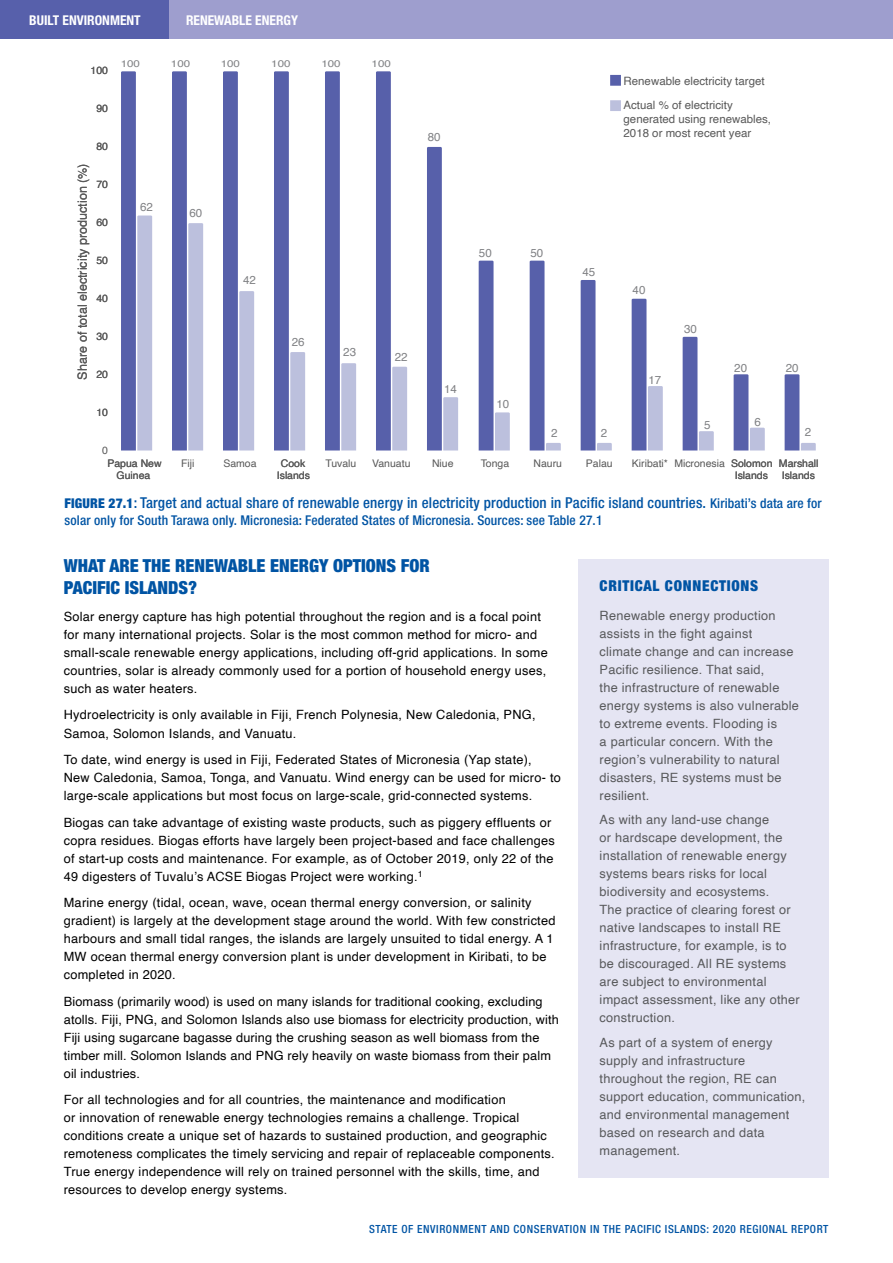
<style>
.page{position:relative;width:893px;height:1263px;background:#fff}
.page>*{position:absolute;margin:0;border:0;box-sizing:border-box;transform-origin:0 0}
.t1{font:900 condensed 18px/22.5px "Helvetica Neue LT Pro";color:#0054a4}
.t2{font:500 condensed 15px "Helvetica Neue LT Pro";letter-spacing:.01em;color:#0054a4}
.t3{font:900 condensed 15px "Helvetica Neue LT Pro";letter-spacing:.05em;color:#0054a4}
.t4{font:500 condensed 13.5px "Helvetica Neue LT Pro";letter-spacing:.01em;color:#0054a4}
.t5{font:700 condensed 13.5px "Helvetica Neue LT Pro";color:#fff}
.t6{font:12.75px/18px "Helvetica";letter-spacing:.02em;color:#000}
.t7{font:12.75px/18px "Helvetica";letter-spacing:.02em;color:#58595b}
.t8{font:12.6px "Helvetica";color:#595959}
.t9{font:11.55px/24.3px "Helvetica";color:#595959}
.t10{font:11.55px "Helvetica";color:#808184}
.t11{font:500 condensed 11.25px "Helvetica Neue LT Pro";letter-spacing:.05em;color:#0054a4}
.t12{font:10.5px/11.6px "Helvetica";color:#595959;text-align:center}
.t13{font:9.75px "Helvetica";color:#808184;scale:1.19 1}
.s1{font-weight:900;font-size:13.5px}
.s2{font-size:13.5px}
</style>
<div class="page">
<div style="left:578px;top:559px;width:250px;height:619px;background:#e5e5f3"></div>
<div style="left:18px;top:0;width:875px;height:38px;background:#9e9ece"></div>
<div style="left:0;top:0;width:168px;height:38px;background:#5760ab"></div>
<svg style="left:121px;top:71px;width:32px;height:379px"></svg>
<svg style="left:172px;top:71px;width:32px;height:379px"></svg>
<svg style="left:223px;top:71px;width:32px;height:379px"></svg>
<svg style="left:274px;top:71px;width:32px;height:379px"></svg>
<svg style="left:325px;top:71px;width:31px;height:379px"></svg>
<svg style="left:376px;top:71px;width:31px;height:379px"></svg>
<svg style="left:427px;top:147px;width:31px;height:303px"></svg>
<svg style="left:478px;top:260px;width:32px;height:190px"></svg>
<svg style="left:631px;top:298px;width:32px;height:152px"></svg>
<svg style="left:682px;top:336px;width:32px;height:114px"></svg>
<svg style="left:733px;top:374px;width:32px;height:76px"></svg>
<svg style="left:529px;top:260px;width:32px;height:190px"></svg>
<svg style="left:580px;top:280px;width:32px;height:170px"></svg>
<svg style="left:784px;top:374px;width:32px;height:76px"></svg>
<div style="left:611px;top:76px;width:9px;height:9px;background:#5760aa"></div>
<div style="left:610px;top:75px;width:11px;height:11px;border:2px solid #5760aa"></div>
<div style="left:611px;top:101px;width:9px;height:9px;background:#bcc0dd"></div>
<p class="t5" style="left:29px;top:12px;width:113px">BUILT ENVIRONMENT</p>
<p class="t5" style="left:186px;top:12px;width:114px">RENEWABLE ENERGY</p>
<p class="t12" style="left:91px;top:65px;width:19px">100</p>
<p class="t12" style="left:96px;top:103px;width:13px">90</p>
<p class="t12" style="left:96px;top:141px;width:13px">80</p>
<p class="t8" style="left:73px;top:379px;width:218px;rotate:-90deg">Share of total electricity production (%)</p>
<p class="t12" style="left:96px;top:179px;width:13px">70</p>
<p class="t12" style="left:96px;top:217px;width:13px">60</p>
<p class="t12" style="left:96px;top:255px;width:13px">50</p>
<p class="t12" style="left:96px;top:293px;width:13px">40</p>
<p class="t12" style="left:96px;top:331px;width:13px">30</p>
<p class="t12" style="left:96px;top:369px;width:13px">20</p>
<p class="t12" style="left:96px;top:406px;width:13px">10</p>
<p class="t12" style="left:102px;top:444px;width:7px">0</p>
<p class="t13" style="left:121px;top:56px;width:18px">100</p>
<p class="t13" style="left:171px;top:56px;width:18px">100</p>
<p class="t13" style="left:221px;top:56px;width:18px">100</p>
<p class="t13" style="left:271px;top:56px;width:18px">100</p>
<p class="t13" style="left:321px;top:56px;width:18px">100</p>
<p class="t13" style="left:372px;top:56px;width:18px">100</p>
<p class="t10" style="left:140px;top:198px;width:14px">62</p>
<p class="t10" style="left:189px;top:204px;width:14px">60</p>
<p class="t10" style="left:243px;top:271px;width:14px">42</p>
<p class="t10" style="left:292px;top:333px;width:14px">26</p>
<p class="t10" style="left:343px;top:343px;width:14px">23</p>
<p class="t10" style="left:395px;top:348px;width:14px">22</p>
<p class="t12" style="left:107px;top:458px;width:56px">Papua New</p>
<p class="t12" style="left:181px;top:458px;width:15px">Fiji</p>
<p class="t12" style="left:223px;top:458px;width:35px">Samoa</p>
<p class="t12" style="left:117px;top:470px;width:35px">Guinea</p>
<p class="t12" style="left:281px;top:458px;width:26px">Cook</p>
<p class="t12" style="left:325px;top:458px;width:33px">Tuvalu</p>
<p class="t12" style="left:372px;top:458px;width:40px">Vanuatu</p>
<p class="t12" style="left:277px;top:470px;width:35px">Islands</p>
<p class="t10" style="left:428px;top:128px;width:14px">80</p>
<p class="t9" style="left:624px;top:69px;width:143px">Renewable electricity target<br>Actual % of electricity</p>
<p class="t9" style="left:624px;top:112px;width:149px;line-height:14px">generated using renewables,<br>2018 or most recent year</p>
<p class="t10" style="left:479px;top:244px;width:14px">50</p>
<p class="t10" style="left:530px;top:244px;width:14px">50</p>
<p class="t10" style="left:582px;top:263px;width:14px">45</p>
<p class="t10" style="left:444px;top:380px;width:14px">14</p>
<p class="t10" style="left:496px;top:395px;width:14px">10</p>
<p class="t10" style="left:551px;top:424px;width:8px">2</p>
<p class="t10" style="left:601px;top:424px;width:8px">2</p>
<p class="t10" style="left:633px;top:281px;width:14px">40</p>
<p class="t10" style="left:648px;top:371px;width:14px">17</p>
<p class="t10" style="left:684px;top:320px;width:14px">30</p>
<p class="t10" style="left:704px;top:416px;width:8px">5</p>
<p class="t10" style="left:734px;top:359px;width:14px">20</p>
<p class="t10" style="left:786px;top:359px;width:14px">20</p>
<p class="t10" style="left:754px;top:413px;width:8px">6</p>
<p class="t10" style="left:805px;top:423px;width:8px">2</p>
<p class="t12" style="left:432px;top:458px;width:23px">Niue</p>
<p class="t12" style="left:731px;top:458px;width:43px">Solomon<br>Islands</p>
<p class="t12" style="left:481px;top:458px;width:30px">Tonga</p>
<p class="t12" style="left:534px;top:458px;width:30px">Nauru</p>
<p class="t12" style="left:586px;top:458px;width:28px">Palau</p>
<p class="t12" style="left:632px;top:458px;width:95px">Kiribati* Micronesia</p>
<p class="t12" style="left:779px;top:458px;width:41px;text-align:left">Marshall<br>Islands</p>
<p class="t2" style="left:65px;top:494px;width:758px"><span class="s1">FIGURE 27.1</span>: Target and actual share of renewable energy in electricity production in Pacific island countries. <span class="s2">Kiribati’s data are for</span></p>
<p class="t4" style="left:65px;top:512px;width:539px">solar only for South Tarawa only. Micronesia: Federated States of Micronesia. Sources: see Table 27.1</p>
<h1 class="t1" style="left:64px;top:554px;width:367px">WHAT ARE THE RENEWABLE ENERGY OPTIONS FOR<br>PACIFIC ISLANDS?</h1>
<p class="t6" style="left:64px;top:608px;width:486px">Solar energy capture has high potential throughout the region and is a focal point for many international projects. Solar is the most common method for micro- and small-scale renewable energy applications, including off-grid applications. In some countries, solar is already commonly used for a portion of household energy uses, such as water heaters.</p>
<p class="t6" style="left:64px;top:706px;width:473px">Hydroelectricity is only available in Fiji, French Polynesia, New Caledonia, PNG,<br>Samoa, Solomon Islands, and Vanuatu.</p>
<p class="t6" style="left:64px;top:751px;width:499px">To date, wind energy is used in Fiji, Federated States of Micronesia (Yap state),<br>New Caledonia, Samoa, Tonga, and Vanuatu. Wind energy can be used for micro- to large-scale applications but most focus on large-scale, grid-connected systems.</p>
<p class="t6" style="left:64px;top:813px;width:492px">Biogas can take advantage of existing waste products, such as piggery effluents or copra residues. Biogas efforts have largely been project-based and face challenges of start-up costs and maintenance. For example, as of October 2019, only 22 of the 49 digesters of Tuvalu’s ACSE Biogas Project were working.<sup>1</sup></p>
<p class="t6" style="left:64px;top:894px;width:493px">Marine energy (tidal, ocean, wave, ocean thermal energy conversion, or salinity gradient) is largely at the development stage around the world. With few constricted harbours and small tidal ranges, the islands are largely unsuited to tidal energy. A 1<br>MW ocean thermal energy conversion plant is under development in Kiribati, to be completed in 2020.</p>
<p class="t6" style="left:64px;top:992px;width:497px">Biomass (primarily wood) is used on many islands for traditional cooking, excluding atolls. Fiji, PNG, and Solomon Islands also use biomass for electricity production, with Fiji using sugarcane bagasse during the crushing season as well biomass from the timber mill. Solomon Islands and PNG rely heavily on waste biomass from their palm oil industries.</p>
<p class="t6" style="left:64px;top:1091px;width:492px">For all technologies and for all countries, the maintenance and modification<br>or innovation of renewable energy technologies remains a challenge. Tropical conditions create a unique set of hazards to sustained production, and geographic remoteness complicates the timely servicing and repair of replaceable components.<br>True energy independence will rely on trained personnel with the skills, time, and resources to develop energy systems.</p>
<p class="t3" style="left:600px;top:576px;width:160px">CRITICAL CONNECTIONS</p>
<p class="t7" style="left:600px;top:607px;width:201px">Renewable energy production assists in the fight against<br>climate change and can increase<br>Pacific resilience. That said,<br>the infrastructure of renewable energy systems is also vulnerable to extreme events. Flooding is<br>a particular concern. With the region’s vulnerability to natural disasters, RE systems must be resilient.</p>
<p class="t7" style="left:600px;top:811px;width:202px">As with any land-use change<br>or hardscape development, the installation of renewable energy systems bears risks for local biodiversity and ecosystems.<br>The practice of clearing forest or native landscapes to install RE infrastructure, for example, is to be discouraged. All RE systems are subject to environmental impact assessment, like any other construction.</p>
<p class="t7" style="left:600px;top:1033px;width:207px">As part of a system of energy supply and infrastructure throughout the region, RE can support education, communication, and environmental management based on research and data management.</p>
<p class="t11" style="left:369px;top:1222px;width:461px">STATE OF ENVIRONMENT AND CONSERVATION IN THE PACIFIC ISLANDS: 2020 REGIONAL REPORT</p>
</div>
